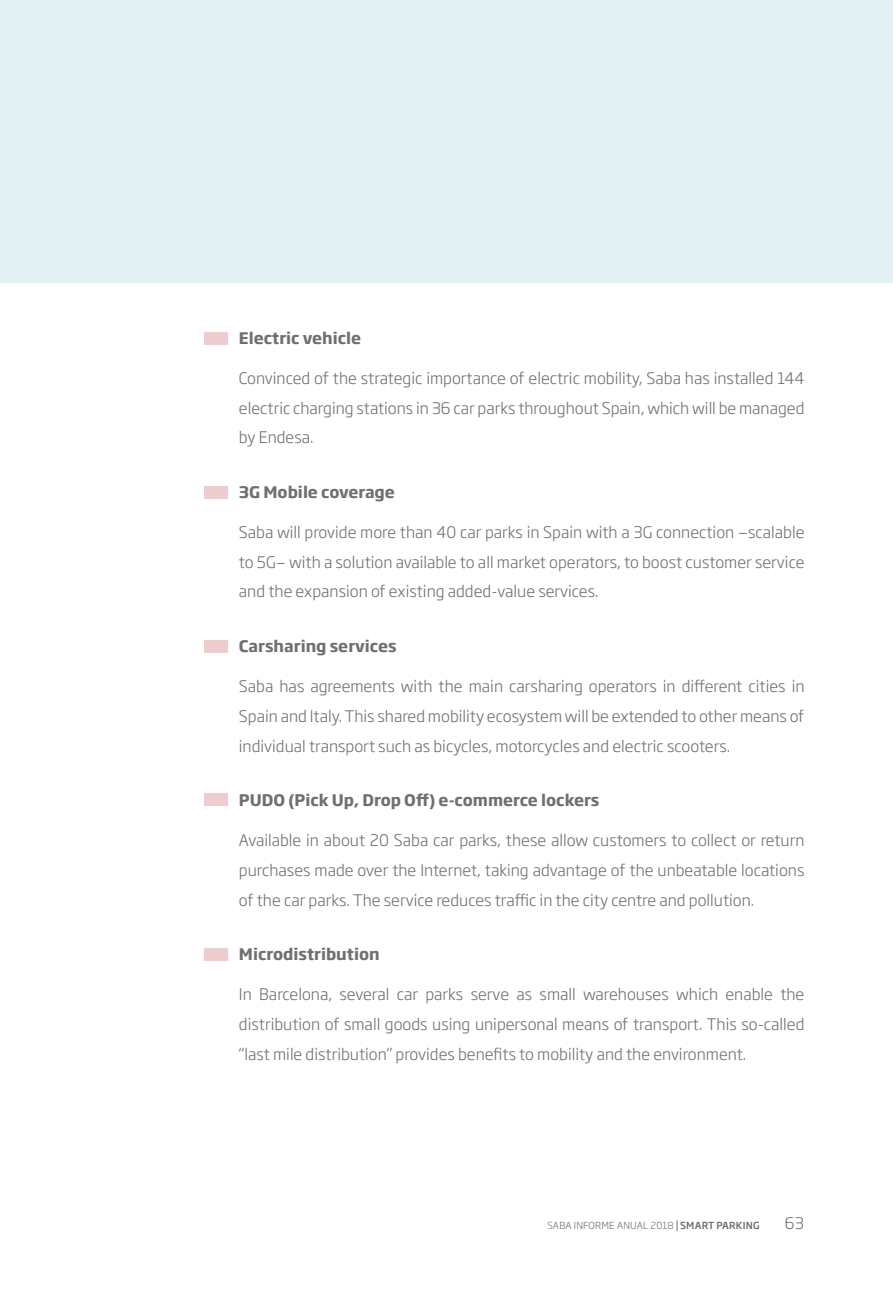
<style>
.page{position:relative;width:893px;height:1290px;background:#fff}
.page>*{position:absolute;margin:0;border:0;box-sizing:border-box;transform-origin:0 0}
.t1{font:300 15.75px/29.8px "Soho Gothic Pro";color:#706f6f;text-align:justify}
.t2{font:700 15.75px "Soho Gothic Pro";color:#706f6f}
.t3{font:300 9.62px "Soho Gothic Pro";letter-spacing:.02em;color:#706f6f}
.s1{font-weight:500}
</style>
<div class="page">
<div style="left:204px;top:332px;width:24px;height:13px;background:#efccce"></div>
<div style="left:204px;top:486px;width:24px;height:13px;background:#efccce"></div>
<div style="left:204px;top:640px;width:24px;height:13px;background:#efccce"></div>
<div style="left:204px;top:793px;width:24px;height:13px;background:#efccce"></div>
<div style="left:204px;top:948px;width:24px;height:13px;background:#efccce"></div>
<div style="left:0;top:0;width:893px;height:283px;background:#e2f1f3"></div>
<p class="t2" style="left:239px;top:326px;width:124px">Electric vehicle</p>
<p class="t1" style="left:239px;top:362px;width:567px">Convinced of the strategic importance of electric mobility, Saba has installed 144 electric charging stations in 36 car parks throughout Spain, which will be managed by Endesa.</p>
<p class="t2" style="left:239px;top:480px;width:158px">3G Mobile coverage</p>
<p class="t1" style="left:239px;top:516px;width:567px">Saba will provide more than 40 car parks in Spain with a 3G connection —scalable to 5G— with a solution available to all market operators, to boost customer service and the expansion of existing added-value services.</p>
<p class="t2" style="left:239px;top:634px;width:159px">Carsharing services</p>
<p class="t1" style="left:239px;top:670px;width:567px">Saba has agreements with the main carsharing operators in different cities in Spain and Italy. This shared mobility ecosystem will be extended to other means of individual transport such as bicycles, motorcycles and electric scooters.</p>
<p class="t2" style="left:239px;top:788px;width:362px">PUDO (Pick Up, Drop Off) e-commerce lockers</p>
<p class="t1" style="left:239px;top:824px;width:567px">Available in about 20 Saba car parks, these allow customers to collect or return purchases made over the Internet, taking advantage of the unbeatable locations of the car parks. The service reduces traffic in the city centre and pollution.</p>
<p class="t2" style="left:239px;top:942px;width:142px">Microdistribution</p>
<p class="t1" style="left:239px;top:978px;width:567px">In Barcelona, several car parks serve as small warehouses which enable the distribution of small goods using unipersonal means of transport. This so-called “last mile distribution” provides benefits to mobility and the environment.</p>
<p class="t3" style="left:547px;top:1218px;width:214px">SABA INFORME ANUAL 2018 <span class="s1">SMART PARKING</span></p>
<p class="t1" style="left:785px;top:1207px;width:21px">63</p>
</div>
